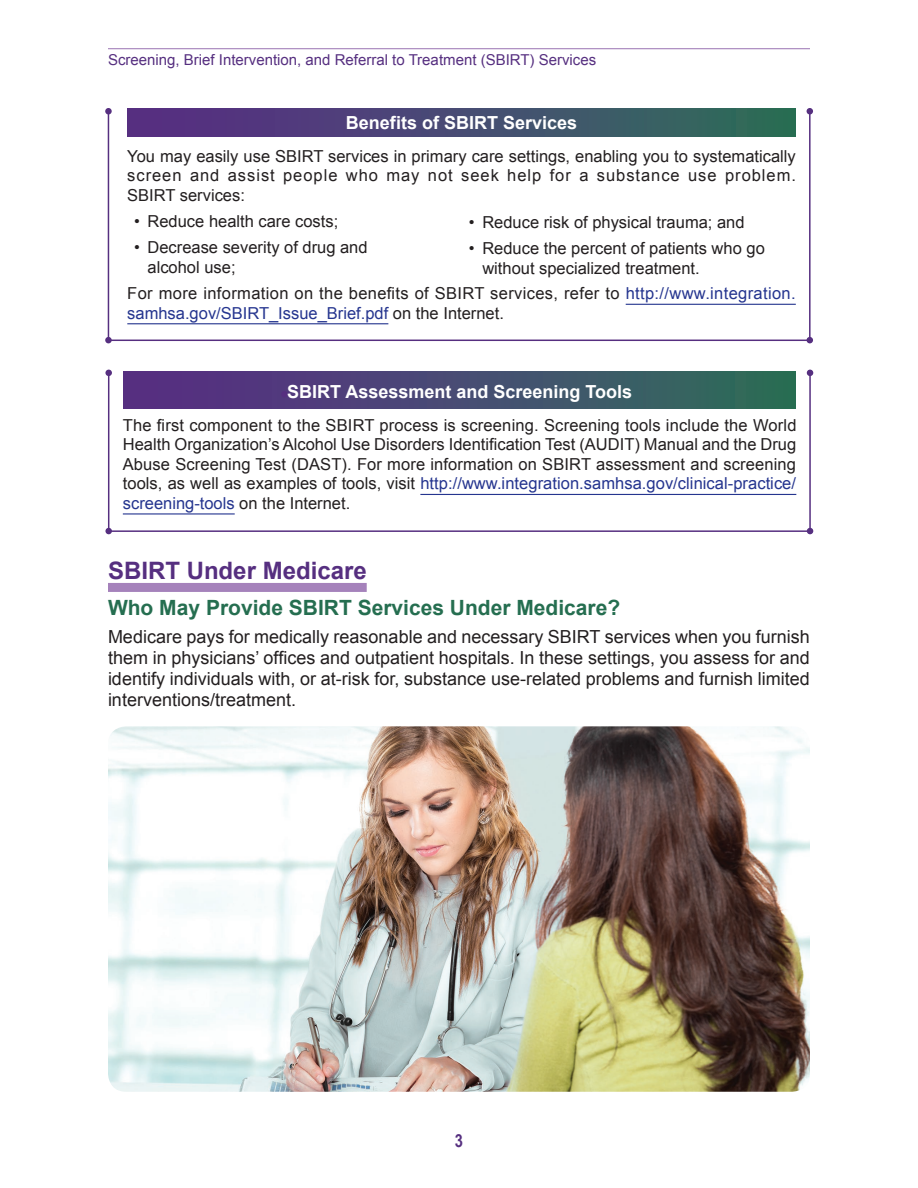
<style>
.page{position:relative;width:918px;height:1188px;background:#fff}
.page>*{position:absolute;margin:0;border:0;box-sizing:border-box;transform-origin:0 0}
.t1{font:700 24px "Arial";color:#562f80}
.t2{font:700 21px "Arial";color:#256e50}
.t3{font:18px/21px "Arial";color:#231f20;text-align:justify}
.t4{font:700 18px "Arial";color:#fff}
.t5{font:700 18px "Arial Narrow";color:#562f80}
.t6{font:16.5px/19.5px "Arial";color:#231f20;text-align:justify}
.t7{font:16.5px/19.5px "Arial";letter-spacing:.02em;color:#231f20}
.t8{font:15px "Arial";color:#562f80}
.s1{color:#25358f}
</style>
<div class="page">
<hr style="left:108px;top:48px;width:702px;height:1px;background:#a582bb">
<div style="left:108px;top:583px;width:259px;height:9px;background:#a582bb"></div>
<div style="left:124px;top:371px;width:672px;height:38px;background:linear-gradient(to right,#5c2a87,#2e6e59)"></div>
<hr style="left:420px;top:494px;width:376px;height:1px;background:#25358f">
<hr style="left:123px;top:513px;width:112px;height:2px;background:#25358f">
<div style="left:281px;top:391px;width:7px;height:7px;border:2px solid #562f80;border-radius:50%"></div>
<hr style="left:108px;top:373px;width:1px;height:159px;background:#562f80">
<div style="left:105px;top:370px;width:7px;height:6px;border:2px solid #562f80;border-radius:50%"></div>
<hr style="left:809px;top:373px;width:2px;height:159px;background:#562f80">
<svg style="left:807px;top:370px;width:6px;height:6px"></svg>
<div style="left:105px;top:528px;width:7px;height:6px;border:2px solid #562f80;border-radius:50%"></div>
<svg style="left:807px;top:528px;width:6px;height:6px"></svg>
<hr style="left:107px;top:530px;width:702px;height:2px;background:#562f80">
<div style="left:127px;top:108px;width:669px;height:29px;background:linear-gradient(to right,#5c2a87,#2f6e59)"></div>
<hr style="left:626px;top:304px;width:170px;height:1px;background:#25358f">
<hr style="left:127px;top:323px;width:261px;height:1px;background:#25358f">
<hr style="left:108px;top:112px;width:1px;height:228px;background:#562f80">
<div style="left:105px;top:108px;width:7px;height:6px;border:2px solid #562f80;border-radius:50%"></div>
<hr style="left:809px;top:112px;width:2px;height:228px;background:#562f80">
<svg style="left:807px;top:108px;width:6px;height:6px"></svg>
<div style="left:105px;top:337px;width:7px;height:6px;border:2px solid #562f80;border-radius:50%"></div>
<svg style="left:807px;top:337px;width:6px;height:6px"></svg>
<hr style="left:107px;top:340px;width:702px;height:1px;background:#562f80">
<img style="left:108px;top:726px;width:702px;height:366px">
<p class="t8" style="left:108px;top:50px;width:490px">Screening, Brief Intervention, and Referral to Treatment (SBIRT) Services</p>
<p class="t4" style="left:346px;top:110px;width:233px">Benefits of SBIRT Services</p>
<p class="t6" style="left:127px;top:146px;width:670px">You may easily use SBIRT services in primary care settings, enabling you to systematically screen and assist people who may not seek help for a substance use problem.<br>SBIRT services:</p>
<p class="t6" style="left:134px;top:212px;width:206px">• Reduce health care costs;</p>
<p class="t6" style="left:148px;top:238px;width:222px;text-indent:-14px">• Decrease severity of drug and alcohol use;</p>
<p class="t6" style="left:469px;top:212px;width:277px">• Reduce risk of physical trauma; and</p>
<p class="t6" style="left:482px;top:239px;width:284px;text-indent:-14px">• Reduce the percent of patients who go without specialized treatment.</p>
<p class="t7" style="left:127px;top:284px;width:670px">For more information on the benefits of SBIRT services, refer to <span class="s1">http://www.integration. samhsa.gov/SBIRT_Issue_Brief.pdf</span> on the Internet.</p>
<p class="t4" style="left:287px;top:379px;width:347px">SBIRT Assessment and Screening Tools</p>
<p class="t6" style="left:123px;top:415px;width:675px">The first component to the SBIRT process is screening. Screening tools include the World Health Organization’s Alcohol Use Disorders Identification Test (AUDIT) Manual and the Drug Abuse Screening Test (DAST). For more information on SBIRT assessment and screening tools, as well as examples of tools, visit <span class="s1">http://www.integration.samhsa.gov/clinical-practice/ screening-tools</span> on the Internet.</p>
<h2 class="t1" style="left:108px;top:555px;width:260px">SBIRT Under Medicare</h2>
<h3 class="t2" style="left:108px;top:594px;width:514px">Who May Provide SBIRT Services Under Medicare?</h3>
<p class="t3" style="left:108px;top:627px;width:703px">Medicare pays for medically reasonable and necessary SBIRT services when you furnish them in physicians’ offices and outpatient hospitals. In these settings, you assess for and identify individuals with, or at-risk for, substance use-related problems and furnish limited interventions/treatment.</p>
<p class="t5" style="left:455px;top:1127px;width:10px">3</p>
</div>
